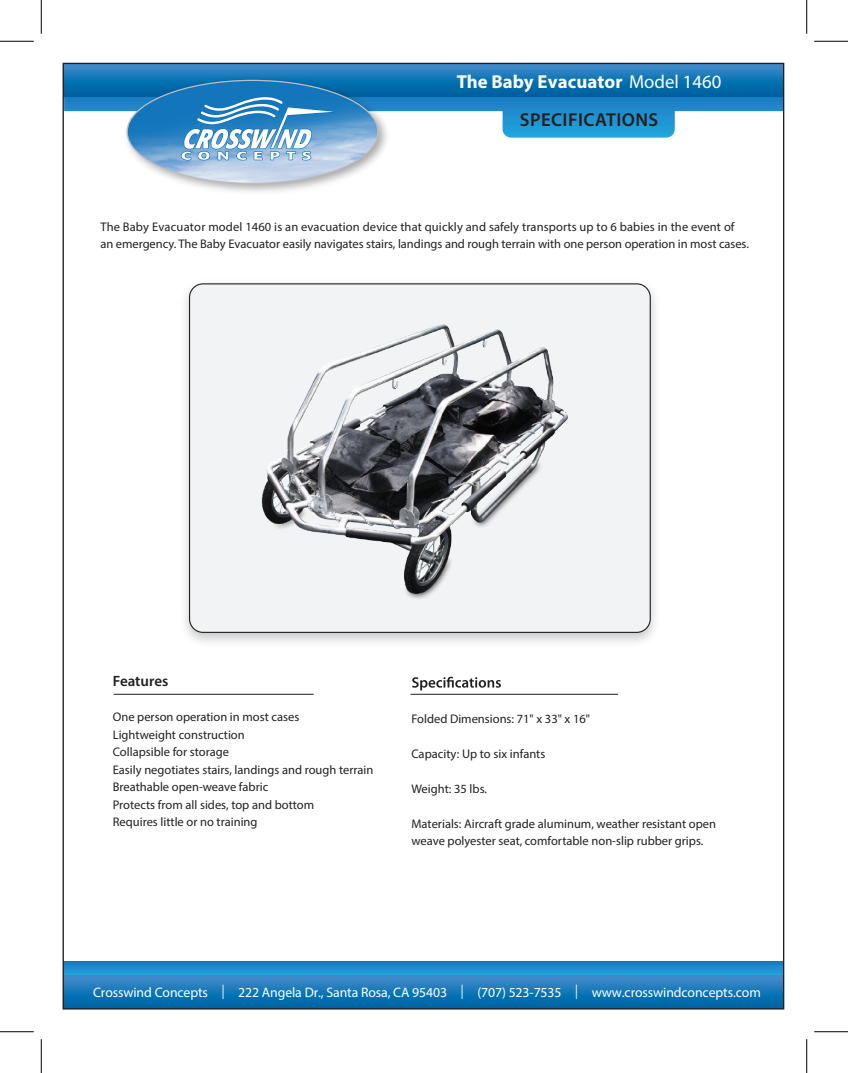
<style>
.page{position:relative;width:848px;height:1073px;background:#fff}
.page>*{position:absolute;margin:0;border:0;box-sizing:border-box;transform-origin:0 0}
.t1{font:700 18.75px "Myriad Pro";letter-spacing:.005em;color:#fff}
.t2{font:600 18.75px "Myriad Pro";letter-spacing:.025em;color:#231f20}
.t3{font:600 15px "Myriad Pro";color:#231f20}
.t4{font:13.75px "Myriad Pro";letter-spacing:-.005em;color:#fff}
.t5{font:12.5px/17.5px "Myriad Pro";color:#231f20}
.s1{font-weight:400}
.s2{font-stretch:condensed;font-size:21.25px}
</style>
<div class="page">
<svg style="left:62px;top:79px;width:723px;height:60px"></svg>
<svg style="left:65px;top:65px;width:717px;height:32px;background:#1775b5"></svg>
<svg style="left:65px;top:961px;width:717px;height:14px;background:#1d8dcc"></svg>
<svg style="left:65px;top:975px;width:717px;height:32px;background:#1978b8"></svg>
<img style="left:120px;top:73px;width:273px;height:119px">
<svg style="left:127px;top:80px;width:251px;height:103px;background:#6fa7d1"></svg>
<svg style="left:412px;top:676px;width:89px;height:14px"></svg>
<hr style="left:114px;top:694px;width:200px;height:1px;background:#231f20">
<hr style="left:410px;top:694px;width:208px;height:1px;background:#231f20">
<img style="left:185px;top:283px;width:470px;height:360px">
<div style="left:189px;top:284px;width:461px;height:348px;background:#f2f3f4;border-radius:14px"></div>
<img style="left:261px;top:324px;width:307px;height:275px">
<hr style="left:0;top:41px;width:34px;height:1px;background:#000">
<hr style="left:814px;top:41px;width:34px;height:1px;background:#000">
<hr style="left:0;top:1031px;width:34px;height:1px;background:#000">
<hr style="left:814px;top:1031px;width:34px;height:1px;background:#000">
<hr style="left:41px;top:0;width:1px;height:34px;background:#000">
<hr style="left:41px;top:1039px;width:1px;height:33px;background:#000">
<hr style="left:806px;top:0;width:1px;height:34px;background:#000">
<hr style="left:806px;top:1039px;width:1px;height:33px;background:#000">
<h1 class="t1" style="left:456px;top:70px;width:266px">The Baby Evacuator <span class="s1">Model 1460</span></h1>
<h1 class="t2" style="left:520px;top:108px;width:140px">SPECIFICATIONS</h1>
<p class="t5" style="left:100px;top:218px;width:650px">The Baby Evacuator model 1460 is an evacuation device that quickly and safely transports up to 6 babies in the event of an emergency. The Baby Evacuator easily navigates stairs, landings and rough terrain with one person operation in most cases.</p>
<p class="t3" style="left:113px;top:671px;width:57px">Features</p>
<p class="t5" style="left:113px;top:708px;width:262px">One person operation in most cases<br>Lightweight construction<br>Collapsible for storage<br>Easily negotiates stairs, landings and rough terrain Breathable open-weave fabric<br>Protects from all sides, top and bottom<br>Requires little or no training</p>
<p class="t5" style="left:411px;top:709px;width:180px">Folded Dimensions: 71" x 33" x 16"</p>
<p class="t5" style="left:411px;top:744px;width:135px">Capacity: Up to six infants</p>
<p class="t5" style="left:411px;top:779px;width:77px">Weight: 35 lbs.</p>
<p class="t5" style="left:411px;top:814px;width:306px">Materials: Aircraft grade aluminum, weather resistant open weave polyester seat, comfortable non-slip rubber grips.</p>
<p class="t4" style="left:93px;top:983px;width:669px">Crosswind Concepts <span class="s2">I</span> 222 Angela Dr., Santa Rosa, CA 95403 <span class="s2">I</span> (707) 523-7535 <span class="s2">I</span> www.crosswindconcepts.com</p>
</div>
